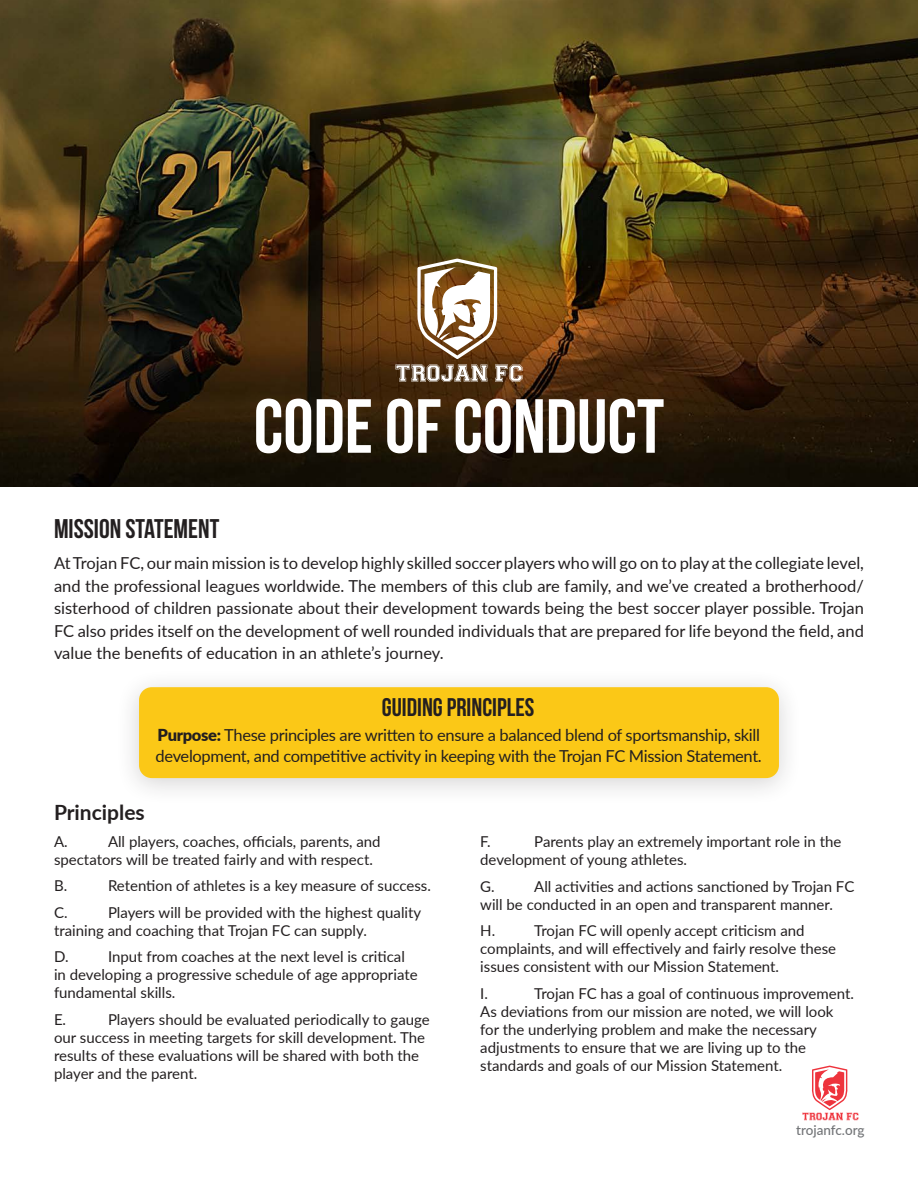
<style>
.page{position:relative;width:918px;height:1188px;background:#fff}
.page>*{position:absolute;margin:0;border:0;box-sizing:border-box;transform-origin:0 0}
.t1{font:76.5px "Bebas Neue";color:#fff}
.t2{font:27px "Bebas Neue";color:#231f20}
.t3{font:25.5px "Bebas Neue";color:#231f20}
.t4{font:700 21px "Lato";color:#231f20}
.t5{font:16.5px/22.5px "Lato";letter-spacing:-.02em;color:#231f20;text-align:justify}
.t6{font:15px/18px "Lato";color:#231f20}
.t7{font:500 13.5px "Lato";color:#727477}
.s1{font-weight:900}
</style>
<div class="page">
<img style="left:0;top:0;width:918px;height:487px">
<svg style="left:395px;top:259px;width:128px;height:123px"></svg>
<div style="left:115px;top:667px;width:688px;height:139px;background:#231f20;opacity:.19"></div>
<div style="left:139px;top:687px;width:640px;height:91px;background:#fbc817;border-radius:13px"></div>
<svg style="left:802px;top:1066px;width:57px;height:54px"></svg>
<p class="t1" style="left:254px;top:384px;width:412px">CODE OF CONDUCT</p>
<p class="t2" style="left:54px;top:514px;width:167px">MISSION STATEMENT</p>
<p class="t5" style="left:54px;top:551px;width:812px">At Trojan FC, our main mission is to develop highly skilled soccer players who will go on to play at the collegiate level, and the professional leagues worldwide. The members of this club are family, and we’ve created a brotherhood/ sisterhood of children passionate about their development towards being the best soccer player possible. Trojan FC also prides itself on the development of well rounded individuals that are prepared for life beyond the field, and value the benefits of education in an athlete’s journey.</p>
<p class="t3" style="left:382px;top:693px;width:154px">GUIDING PRINCIPLES</p>
<p class="t5" style="left:156px;top:724px;width:608px;line-height:21px"><span class="s1">Purpose:</span> These principles are written to ensure a balanced blend of sportsmanship, skill development, and competitive activity in keeping with the Trojan FC Mission Statement.</p>
<p class="t4" style="left:54px;top:797px;width:92px">Principles</p>
<p class="t6" style="left:54px;top:832px;width:15px">A.</p>
<p class="t6" style="left:54px;top:832px;width:328px;text-indent:54px">All players, coaches, officials, parents, and spectators will be treated fairly and with respect.</p>
<p class="t6" style="left:54px;top:876px;width:15px">B.</p>
<p class="t6" style="left:108px;top:876px;width:324px">Retention of athletes is a key measure of success.</p>
<p class="t6" style="left:54px;top:903px;width:15px">C.</p>
<p class="t6" style="left:54px;top:903px;width:369px;text-indent:54px">Players will be provided with the highest quality training and coaching that Trojan FC can supply.</p>
<p class="t6" style="left:54px;top:947px;width:16px">D.</p>
<p class="t6" style="left:54px;top:947px;width:365px;text-indent:54px">Input from coaches at the next level is critical in developing a progressive schedule of age appropriate fundamental skills.</p>
<p class="t6" style="left:54px;top:1010px;width:14px">E.</p>
<p class="t6" style="left:54px;top:1010px;width:377px;text-indent:54px">Players should be evaluated periodically to gauge our success in meeting targets for skill development. The results of these evaluations will be shared with both the player and the parent.</p>
<p class="t6" style="left:480px;top:832px;width:363px;text-indent:54px">Parents play an extremely important role in the development of young athletes.</p>
<p class="t6" style="left:480px;top:877px;width:16px">G.</p>
<p class="t6" style="left:480px;top:832px;width:12px">F.</p>
<p class="t6" style="left:480px;top:877px;width:376px;text-indent:54px">All activities and actions sanctioned by Trojan FC will be conducted in an open and transparent manner.</p>
<p class="t6" style="left:480px;top:921px;width:16px">H.</p>
<p class="t6" style="left:480px;top:921px;width:357px;text-indent:54px">Trojan FC will openly accept criticism and complaints, and will effectively and fairly resolve these issues consistent with our Mission Statement.</p>
<p class="t6" style="left:480px;top:984px;width:9px">I.</p>
<p class="t6" style="left:480px;top:984px;width:375px;text-indent:54px">Trojan FC has a goal of continuous improvement.<br>As deviations from our mission are noted, we will look for the underlying problem and make the necessary adjustments to ensure that we are living up to the standards and goals of our Mission Statement.</p>
<p class="t7" style="left:796px;top:1120px;width:70px">trojanfc.org</p>
</div>
